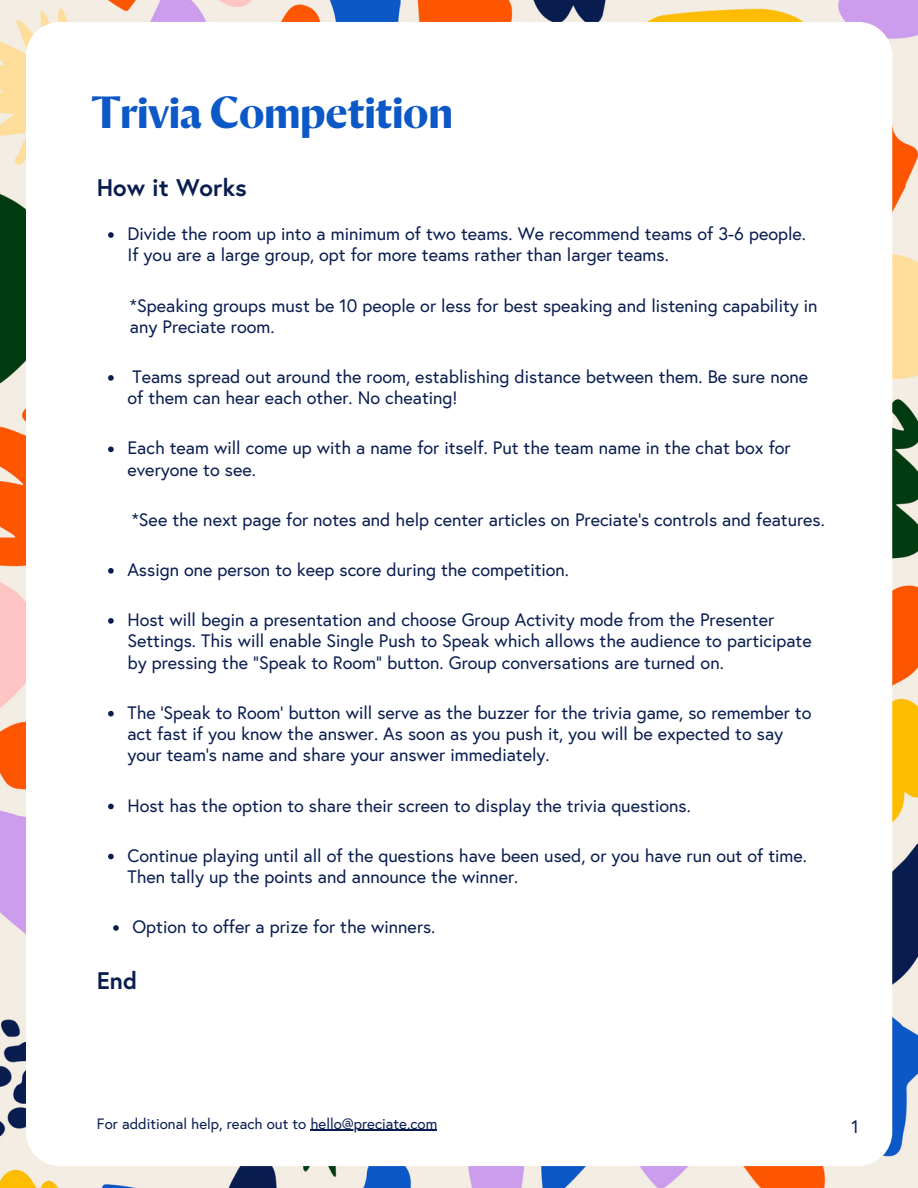
<style>
.page{position:relative;width:918px;height:1188px;background:#fff}
.page>*{position:absolute;margin:0;border:0;box-sizing:border-box;transform-origin:0 0}
.t1{font:700 42px "Orleans";color:#0c58c6}
.t2{font:700 24px "Europa";color:#091d50}
.t3{font:18px/21.3px "Europa";color:#091d50}
.t4{font:15px "Europa";color:#091d50}
</style>
<div class="page">
<img style="left:0;top:0;width:918px;height:1188px">
<div style="left:26px;top:22px;width:866px;height:1144px;background:#fff;border-radius:34px"></div>
<svg style="left:108px;top:232px;width:6px;height:6px"></svg>
<svg style="left:108px;top:375px;width:6px;height:6px"></svg>
<svg style="left:108px;top:447px;width:6px;height:5px"></svg>
<svg style="left:108px;top:568px;width:6px;height:6px"></svg>
<svg style="left:108px;top:618px;width:6px;height:6px"></svg>
<svg style="left:108px;top:804px;width:6px;height:5px"></svg>
<svg style="left:113px;top:925px;width:6px;height:6px"></svg>
<svg style="left:108px;top:854px;width:6px;height:5px"></svg>
<svg style="left:108px;top:711px;width:6px;height:5px"></svg>
<hr style="left:311px;top:1130px;width:126px;height:1px;background:#091d50">
<p class="t1" style="left:92px;top:96px;width:362px">Trivia Competition</p>
<p class="t2" style="left:97px;top:172px;width:151px">How it Works</p>
<p class="t3" style="left:127px;top:223px;width:680px">Divide the room up into a minimum of two teams. We recommend teams of 3-6 people.<br>If you are a large group, opt for more teams rather than larger teams.</p>
<p class="t3" style="left:130px;top:294px;width:689px">*Speaking groups must be 10 people or less for best speaking and listening capability in any Preciate room.</p>
<p class="t3" style="left:127px;top:366px;width:682px">Teams spread out around the room, establishing distance between them. Be sure none of them can hear each other. No cheating!</p>
<p class="t3" style="left:127px;top:437px;width:665px">Each team will come up with a name for itself. Put the team name in the chat box for everyone to see.</p>
<p class="t3" style="left:132px;top:509px;width:695px">*See the next page for notes and help center articles on Preciate's controls and features.</p>
<p class="t3" style="left:127px;top:559px;width:443px">Assign one person to keep score during the competition.</p>
<p class="t3" style="left:127px;top:609px;width:686px">Host will begin a presentation and choose Group Activity mode from the Presenter<br>Settings. This will enable Single Push to Speak which allows the audience to participate by pressing the "Speak to Room" button. Group conversations are turned on.</p>
<p class="t3" style="left:127px;top:702px;width:686px">The ‘Speak to Room’ button will serve as the buzzer for the trivia game, so remember to act fast if you know the answer. As soon as you push it, you will be expected to say your team's name and share your answer immediately.</p>
<p class="t3" style="left:127px;top:794px;width:565px">Host has the option to share their screen to display the trivia questions.</p>
<p class="t3" style="left:127px;top:845px;width:681px">Continue playing until all of the questions have been used, or you have run out of time.<br>Then tally up the points and announce the winner.</p>
<p class="t3" style="left:132px;top:916px;width:304px">Option to offer a prize for the winners.</p>
<p class="t2" style="left:97px;top:965px;width:42px">End</p>
<p class="t4" style="left:97px;top:1114px;width:342px">For additional help, reach out to hello@preciate.com</p>
<p class="t3" style="left:852px;top:1116px;width:9px">1</p>
</div>
